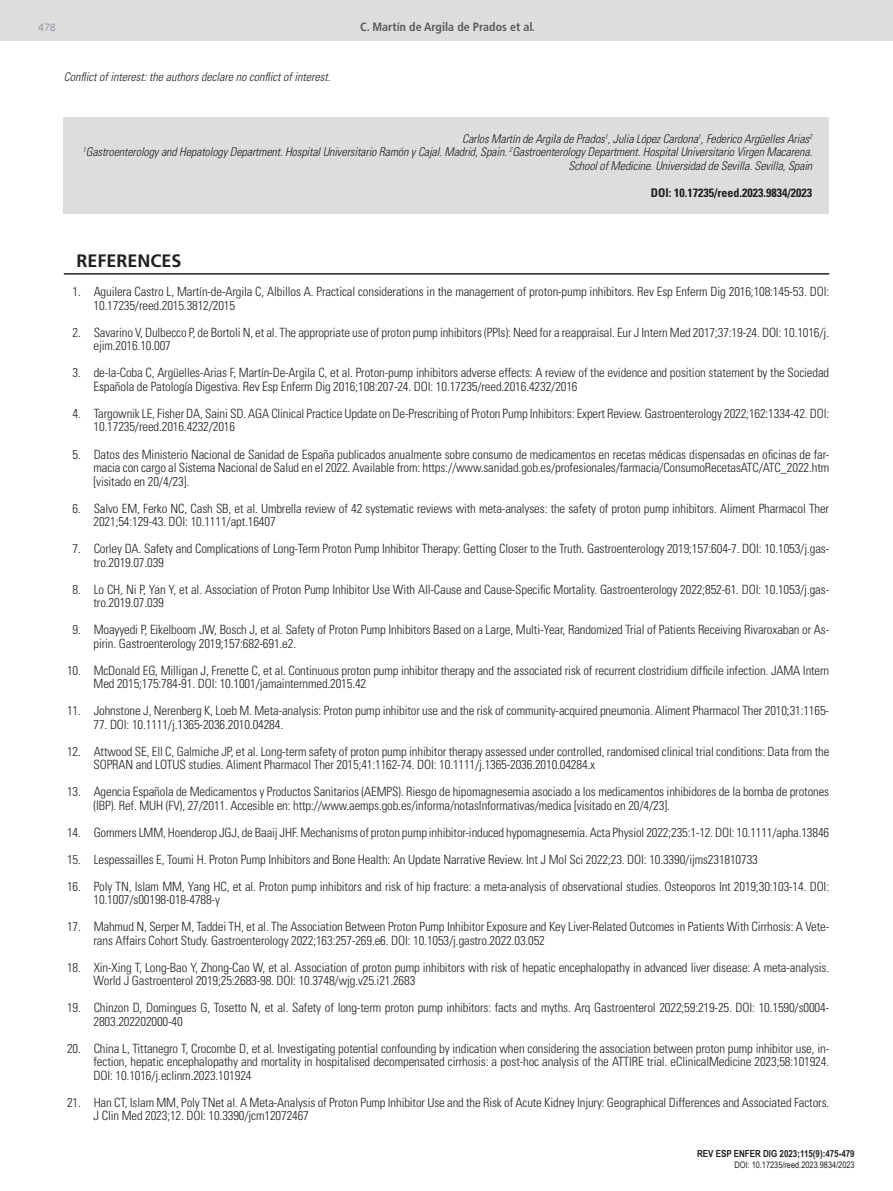
<style>
.page{position:relative;width:893px;height:1191px;background:#fff}
.page>*{position:absolute;margin:0;border:0;box-sizing:border-box;transform-origin:0 0}
.Ladillo_1{font:700 18px "Frutiger LT Pro";color:#231f20}
.t1{font:300 condensed 12.75px/13.5px "Univers LT Std";letter-spacing:-.01em;color:#231f20}
.AUTORES_CUADROS_CART{font:italic 300 condensed 12px/13.5px "Univers LT Std";letter-spacing:-.01em;color:#231f20;text-align:right}
.Conflicto_intereses{font:italic 300 condensed 12px "Univers LT Std";color:#231f20}
.t2{font:700 condensed 12px "Univers LT Std";color:#231f20}
.Cornisa_Autor{font:700 condensed 12px "Frutiger LT Pro";color:#57585a}
.t3{font:300 10.5px "Frutiger LT Pro";color:#8a8c8f}
.t4{font:700 9.75px "Arial Narrow";color:#231f20}
.t5{font:9px "Arial Narrow";color:#231f20}
</style>
<div class="page">
<div style="left:0;top:0;width:893px;height:40px;background:#dcdddf"></div>
<hr style="left:64px;top:273px;width:765px;height:2px;background:#231f20">
<div style="left:64px;top:117px;width:765px;height:97px;background:#dcdddf"></div>
<p class="t3" style="left:38px;top:21px;width:19px">478</p>
<p class="Conflicto_intereses" style="left:64px;top:70px;width:268px">Conflict of interest: the authors declare no conflict of interest.</p>
<p class="Cornisa_Autor" style="left:360px;top:19px;width:176px">C. Martín de Argila de Prados et al.</p>
<p class="AUTORES_CUADROS_CART" style="left:462px;top:132px;width:352px">Carlos Martín de Argila de Prados<sup>1</sup>, Julia López Cardona<sup>1</sup>, Federico Argüelles Arias<sup>2</sup></p>
<p class="AUTORES_CUADROS_CART" style="left:83px;top:145px;width:731px"><sup>1</sup>Gastroenterology and Hepatology Department. Hospital Universitario Ramón y Cajal. Madrid, Spain. <sup>2</sup>Gastroenterology Department. Hospital Universitario Virgen Macarena.<br>School of Medicine. Universidad de Sevilla. Sevilla, Spain</p>
<p class="t2" style="left:651px;top:185px;width:163px">DOI: 10.17235/reed.2023.9834/2023</p>
<p class="Ladillo_1" style="left:77px;top:250px;width:107px">REFERENCES</p>
<p class="t1" style="left:94px;top:285px;width:737px;text-indent:-21px">1. Aguilera Castro L, Martín-de-Argila C, Albillos A. Practical considerations in the management of proton-pump inhibitors. Rev Esp Enferm Dig 2016;108:145-53. DOI:<br>10.17235/reed.2015.3812/2015</p>
<p class="t1" style="left:94px;top:326px;width:737px;text-indent:-21px">2. Savarino V, Dulbecco P, de Bortoli N, et al. The appropriate use of proton pump inhibitors (PPIs): Need for a reappraisal. Eur J Intern Med 2017;37:19-24. DOI: 10.1016/j. ejim.2016.10.007</p>
<p class="t1" style="left:94px;top:366px;width:737px;text-indent:-21px">3. de-la-Coba C, Argüelles-Arias F, Martín-De-Argila C, et al. Proton-pump inhibitors adverse effects: A review of the evidence and position statement by the Sociedad<br>Española de Patología Digestiva. Rev Esp Enferm Dig 2016;108:207-24. DOI: 10.17235/reed.2016.4232/2016</p>
<p class="t1" style="left:94px;top:407px;width:737px;text-indent:-21px">4. Targownik LE, Fisher DA, Saini SD. AGA Clinical Practice Update on De-Prescribing of Proton Pump Inhibitors: Expert Review. Gastroenterology 2022;162:1334-42. DOI:<br>10.17235/reed.2016.4232/2016</p>
<p class="t1" style="left:94px;top:447px;width:737px;text-align:justify;text-indent:-21px">5. Datos des Ministerio Nacional de Sanidad de España publicados anualmente sobre consumo de medicamentos en recetas médicas dispensadas en oficinas de far&shy;macia con cargo al Sistema Nacional de Salud en el 2022. Available from: https://www.sanidad.gob.es/profesionales/farmacia/ConsumoRecetasATC/ATC_2022.htm [visitado en 20/4/23].</p>
<p class="t1" style="left:94px;top:501px;width:737px;text-indent:-21px">6. Salvo EM, Ferko NC, Cash SB, et al. Umbrella review of 42 systematic reviews with meta-analyses: the safety of proton pump inhibitors. Aliment Pharmacol Ther<br>2021;54:129-43. DOI: 10.1111/apt.16407</p>
<p class="t1" style="left:94px;top:542px;width:737px;text-indent:-21px">7. Corley DA. Safety and Complications of Long-Term Proton Pump Inhibitor Therapy: Getting Closer to the Truth. Gastroenterology 2019;157:604-7. DOI: 10.1053/j.gas&shy;tro.2019.07.039</p>
<p class="t1" style="left:94px;top:582px;width:737px;text-indent:-21px">8. Lo CH, Ni P, Yan Y, et al. Association of Proton Pump Inhibitor Use With All-Cause and Cause-Specific Mortality. Gastroenterology 2022;852-61. DOI: 10.1053/j.gas&shy;tro.2019.07.039</p>
<p class="t1" style="left:94px;top:623px;width:737px;text-indent:-21px">9. Moayyedi P, Eikelboom JW, Bosch J, et al. Safety of Proton Pump Inhibitors Based on a Large, Multi-Year, Randomized Trial of Patients Receiving Rivaroxaban or As&shy;pirin. Gastroenterology 2019;157:682-691.e2.</p>
<p class="t1" style="left:94px;top:663px;width:737px;text-indent:-27px">10. McDonald EG, Milligan J, Frenette C, et al. Continuous proton pump inhibitor therapy and the associated risk of recurrent clostridium difficile infection. JAMA Intern<br>Med 2015;175:784-91. DOI: 10.1001/jamainternmed.2015.42</p>
<p class="t1" style="left:67px;top:704px;width:764px">11. Johnstone J, Nerenberg K, Loeb M. Meta-analysis: Proton pump inhibitor use and the risk of community-acquired pneumonia. Aliment Pharmacol Ther 2010;31:1165-</p>
<p class="t1" style="left:94px;top:717px;width:191px">77. DOI: 10.1111/j.1365-2036.2010.04284.</p>
<p class="t1" style="left:94px;top:744px;width:737px;text-indent:-27px">12. Attwood SE, Ell C, Galmiche JP, et al. Long-term safety of proton pump inhibitor therapy assessed under controlled, randomised clinical trial conditions: Data from the<br>SOPRAN and LOTUS studies. Aliment Pharmacol Ther 2015;41:1162-74. DOI: 10.1111/j.1365-2036.2010.04284.x</p>
<p class="t1" style="left:94px;top:785px;width:737px;text-indent:-27px">13. Agencia Española de Medicamentos y Productos Sanitarios (AEMPS). Riesgo de hipomagnesemia asociado a los medicamentos inhibidores de la bomba de protones (IBP). Ref. MUH (FV), 27/2011. Accesible en: http://www.aemps.gob.es/informa/notasInformativas/medica [visitado en 20/4/23].</p>
<p class="t1" style="left:67px;top:825px;width:764px">14. Gommers LMM, Hoenderop JGJ, de Baaij JHF. Mechanisms of proton pump inhibitor-induced hypomagnesemia. Acta Physiol 2022;235:1-12. DOI: 10.1111/apha.13846</p>
<p class="t1" style="left:67px;top:852px;width:692px">15. Lespessailles E, Toumi H. Proton Pump Inhibitors and Bone Health: An Update Narrative Review. Int J Mol Sci 2022;23. DOI: 10.3390/ijms231810733</p>
<p class="t1" style="left:94px;top:879px;width:737px;text-indent:-27px">16. Poly TN, Islam MM, Yang HC, et al. Proton pump inhibitors and risk of hip fracture: a meta-analysis of observational studies. Osteoporos Int 2019;30:103-14. DOI:<br>10.1007/s00198-018-4788-y</p>
<p class="t1" style="left:94px;top:920px;width:737px;text-indent:-27px">17. Mahmud N, Serper M, Taddei TH, et al. The Association Between Proton Pump Inhibitor Exposure and Key Liver-Related Outcomes in Patients With Cirrhosis: A Vete&shy;rans Affairs Cohort Study. Gastroenterology 2022;163:257-269.e6. DOI: 10.1053/j.gastro.2022.03.052</p>
<p class="t1" style="left:94px;top:960px;width:737px;text-indent:-27px">18. Xin-Xing T, Long-Bao Y, Zhong-Cao W, et al. Association of proton pump inhibitors with risk of hepatic encephalopathy in advanced liver disease: A meta-analysis.<br>World J Gastroenterol 2019;25:2683-98. DOI: 10.3748/wjg.v25.i21.2683</p>
<p class="t1" style="left:94px;top:1001px;width:737px;text-indent:-27px">19. Chinzon D, Domingues G, Tosetto N, et al. Safety of long-term proton pump inhibitors: facts and myths. Arq Gastroenterol 2022;59:219-25. DOI: 10.1590/s0004-<br>2803.202202000-40</p>
<p class="t1" style="left:94px;top:1041px;width:737px;text-align:justify;text-indent:-27px">20. China L, Tittanegro T, Crocombe D, et al. Investigating potential confounding by indication when considering the association between proton pump inhibitor use, in&shy;fection, hepatic encephalopathy and mortality in hospitalised decompensated cirrhosis: a post-hoc analysis of the ATTIRE trial. eClinicalMedicine 2023;58:101924.<br>DOI: 10.1016/j.eclinm.2023.101924</p>
<p class="t1" style="left:94px;top:1095px;width:737px;text-indent:-27px">21. Han CT, Islam MM, Poly TNet al. A Meta-Analysis of Proton Pump Inhibitor Use and the Risk of Acute Kidney Injury: Geographical Differences and Associated Factors.<br>J Clin Med 2023;12. DOI: 10.3390/jcm12072467</p>
<p class="t4" style="left:697px;top:1146px;width:159px">REV ESP ENFER DIG 2023;115(9):475-479</p>
<p class="t5" style="left:734px;top:1158px;width:122px">DOI: 10.17235/reed.2023.9834/2023</p>
</div>
